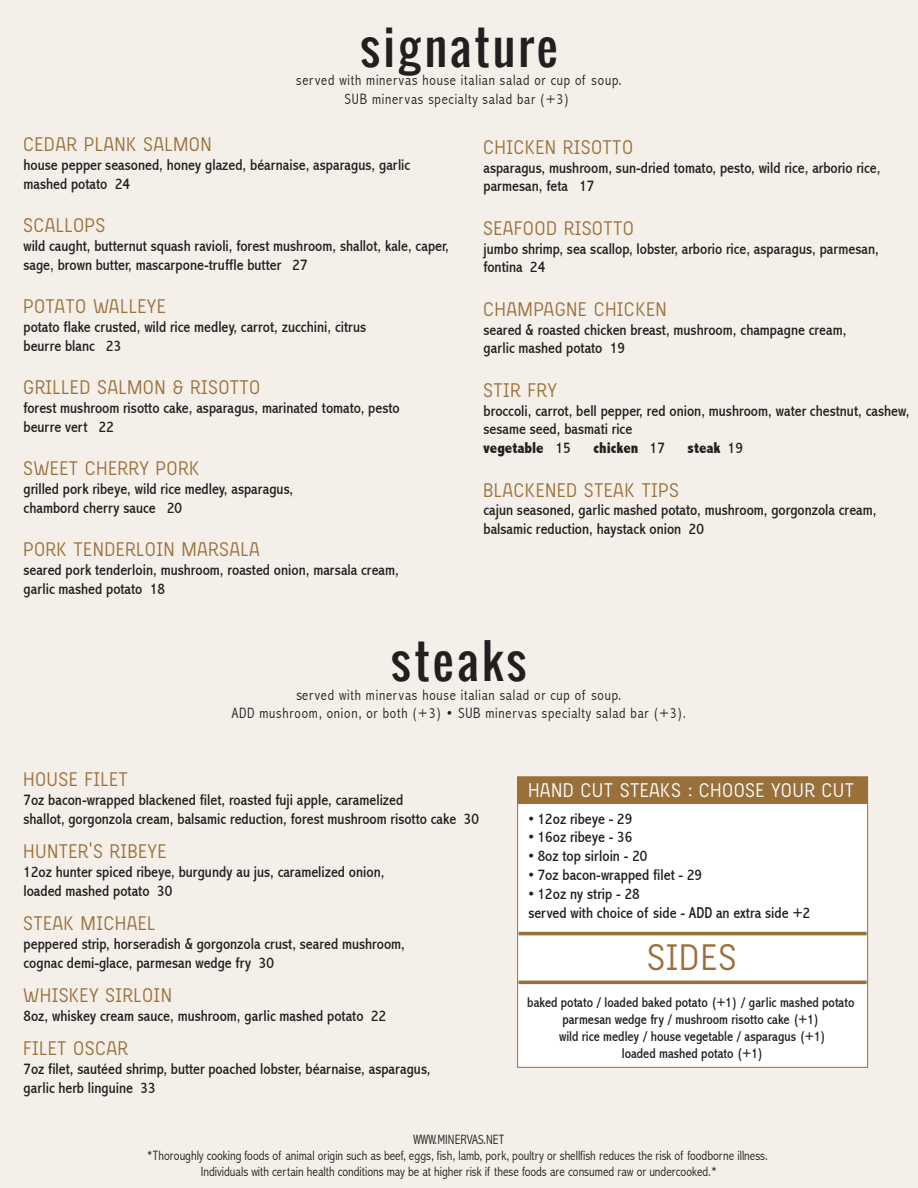
<style>
.page{position:relative;width:918px;height:1188px;background:#f4efe9}
.page>*{position:absolute;margin:0;border:0;box-sizing:border-box;transform-origin:0 0}
.t1{font:46.8px "Oswald";letter-spacing:.05em;color:#231f20}
.t2{font:39.3px "Beauchef";letter-spacing:.05em;color:#9a703a}
.t3{font:21px "Beauchef";letter-spacing:.05em;color:#9a703a}
.t4{font:21px "Beauchef";letter-spacing:.05em;color:#fff}
.t5{font:condensed 15.75px/18.9px "Abadi";color:#231f20}
.t6{font:800 condensed 15.75px "Abadi";color:#231f20}
.t7{font:300 condensed 15px/18px "Abadi";letter-spacing:.05em;color:#231f20;text-align:center}
.t8{font:condensed 14.25px/17.1px "Abadi";color:#231f20;text-align:center}
.t9{font:300 condensed 13.5px/16.2px "Abadi";color:#231f20;text-align:center}
.s1{font-size:15.75px;color:#fff}
.s2{font-weight:800}
.s3{font-weight:400}
.s4{font-size:15.75px}
</style>
<div class="page">
<div style="left:517px;top:776px;width:351px;height:292px;background:#fff;border:1px solid #9a703a"></div>
<div style="left:518px;top:777px;width:350px;height:27px;background:#9a703a"></div>
<hr style="left:519px;top:981px;width:348px;height:3px;background:#9a703a">
<hr style="left:519px;top:932px;width:348px;height:3px;background:#9a703a">
<h1 class="t1" style="left:359px;top:12px;width:201px">signature</h1>
<p class="t7" style="left:296px;top:71px;width:327px;line-height:18.9px">served with minervas house italian salad or cup of soup.<br>SUB minervas specialty salad bar (+3)<span class="s1">.</span></p>
<h3 class="t3" style="left:23px;top:132px;width:189px">CEDAR PLANK SALMON</h3>
<p class="t5" style="left:23px;top:156px;width:388px">house pepper seasoned, honey glazed, béarnaise, asparagus, garlic mashed potato 24</p>
<h3 class="t3" style="left:23px;top:213px;width:83px">SCALLOPS</h3>
<p class="t5" style="left:23px;top:237px;width:427px">wild caught, butternut squash ravioli, forest mushroom, shallot, kale, caper, sage, brown butter, mascarpone-truffle butter 27</p>
<h3 class="t3" style="left:23px;top:294px;width:143px">POTATO WALLEYE</h3>
<p class="t5" style="left:23px;top:318px;width:344px">potato flake crusted, wild rice medley, carrot, zucchini, citrus beurre blanc 23</p>
<h3 class="t3" style="left:23px;top:375px;width:238px">GRILLED SALMON &amp; RISOTTO</h3>
<p class="t5" style="left:23px;top:399px;width:378px">forest mushroom risotto cake, asparagus, marinated tomato, pesto beurre vert 22</p>
<h3 class="t3" style="left:23px;top:456px;width:177px">SWEET CHERRY PORK</h3>
<p class="t5" style="left:23px;top:480px;width:271px">grilled pork ribeye, wild rice medley, asparagus, chambord cherry sauce 20</p>
<h3 class="t3" style="left:23px;top:537px;width:238px">PORK TENDERLOIN MARSALA</h3>
<p class="t5" style="left:23px;top:561px;width:377px">seared pork tenderloin, mushroom, roasted onion, marsala cream, garlic mashed potato 18</p>
<h3 class="t3" style="left:483px;top:134px;width:151px">CHICKEN RISOTTO</h3>
<p class="t5" style="left:483px;top:158px;width:399px">asparagus, mushroom, sun-dried tomato, pesto, wild rice, arborio rice, parmesan, feta 17</p>
<h3 class="t3" style="left:483px;top:215px;width:152px">SEAFOOD RISOTTO</h3>
<p class="t5" style="left:483px;top:239px;width:397px">jumbo shrimp, sea scallop, lobster, arborio rice, asparagus, parmesan, fontina 24</p>
<h3 class="t3" style="left:483px;top:296px;width:184px">CHAMPAGNE CHICKEN</h3>
<p class="t5" style="left:483px;top:320px;width:365px">seared &amp; roasted chicken breast, mushroom, champagne cream, garlic mashed potato 19</p>
<h3 class="t3" style="left:483px;top:377px;width:75px">STIR FRY</h3>
<p class="t5" style="left:483px;top:401px;width:428px">broccoli, carrot, bell pepper, red onion, mushroom, water chestnut, cashew, sesame seed, basmati rice<br><span class="s2">vegetable</span> 15</p>
<p class="t6" style="left:593px;top:439px;width:73px">chicken <span class="s3">17</span></p>
<p class="t6" style="left:688px;top:439px;width:57px">steak <span class="s3">19</span></p>
<h3 class="t3" style="left:483px;top:477px;width:197px">BLACKENED STEAK TIPS</h3>
<p class="t5" style="left:483px;top:501px;width:395px">cajun seasoned, garlic mashed potato, mushroom, gorgonzola cream, balsamic reduction, haystack onion 20</p>
<h1 class="t1" style="left:390px;top:626px;width:139px">steaks</h1>
<p class="t7" style="left:232px;top:686px;width:456px"><span class="s4">s</span>erved with minervas house italian salad or cup of soup.<br>ADD mushroom, onion, or both (+3) • SUB minervas specialty salad bar (+3).</p>
<h3 class="t3" style="left:23px;top:767px;width:106px">HOUSE FILET</h3>
<p class="t5" style="left:23px;top:790px;width:457px">7oz bacon-wrapped blackened filet, roasted fuji apple, caramelized<br>shallot, gorgonzola cream, balsamic reduction, forest mushroom risotto cake 30</p>
<h3 class="t3" style="left:23px;top:839px;width:144px">HUNTER’S RIBEYE</h3>
<p class="t5" style="left:23px;top:862px;width:363px">12oz hunter spiced ribeye, burgundy au jus, caramelized onion, loaded mashed potato 30</p>
<h3 class="t3" style="left:23px;top:911px;width:133px">STEAK MICHAEL</h3>
<p class="t5" style="left:23px;top:934px;width:383px">peppered strip, horseradish &amp; gorgonzola crust, seared mushroom, cognac demi-glace, parmesan wedge fry 30</p>
<h3 class="t3" style="left:23px;top:983px;width:150px">WHISKEY SIRLOIN</h3>
<p class="t5" style="left:23px;top:1006px;width:364px">8oz, whiskey cream sauce, mushroom, garlic mashed potato 22</p>
<h3 class="t3" style="left:23px;top:1036px;width:106px">FILET OSCAR</h3>
<p class="t5" style="left:23px;top:1059px;width:409px">7oz filet, sautéed shrimp, butter poached lobster, béarnaise, asparagus, garlic herb linguine 33</p>
<h3 class="t4" style="left:528px;top:778px;width:327px">HAND CUT STEAKS : CHOOSE YOUR CUT</h3>
<p class="t5" style="left:528px;top:809px;width:106px">• 12oz ribeye - 29</p>
<p class="t5" style="left:528px;top:828px;width:106px">• 16oz ribeye - 36</p>
<p class="t5" style="left:528px;top:847px;width:121px">• 8oz top sirloin - 20</p>
<p class="t5" style="left:528px;top:866px;width:175px">• 7oz bacon-wrapped filet - 29</p>
<p class="t5" style="left:528px;top:885px;width:284px">• 12oz ny strip - 28<br>served with choice of side - ADD an extra side +2</p>
<h2 class="t2" style="left:647px;top:934px;width:90px">SIDES</h2>
<p class="t8" style="left:527px;top:994px;width:329px">baked potato / loaded baked potato (+1) / garlic mashed potato parmesan wedge fry / mushroom risotto cake (+1)<br>wild rice medley / house vegetable / asparagus (+1)<br>loaded mashed potato (+1)</p>
<p class="t9" style="left:147px;top:1131px;width:622px">WWW.MINERVAS.NET<br>*Thoroughly cooking foods of animal origin such as beef, eggs, fish, lamb, pork, poultry or shellfish reduces the risk of foodborne illness.<br>Individuals with certain health conditions may be at higher risk if these foods are consumed raw or undercooked.*</p>
</div>
